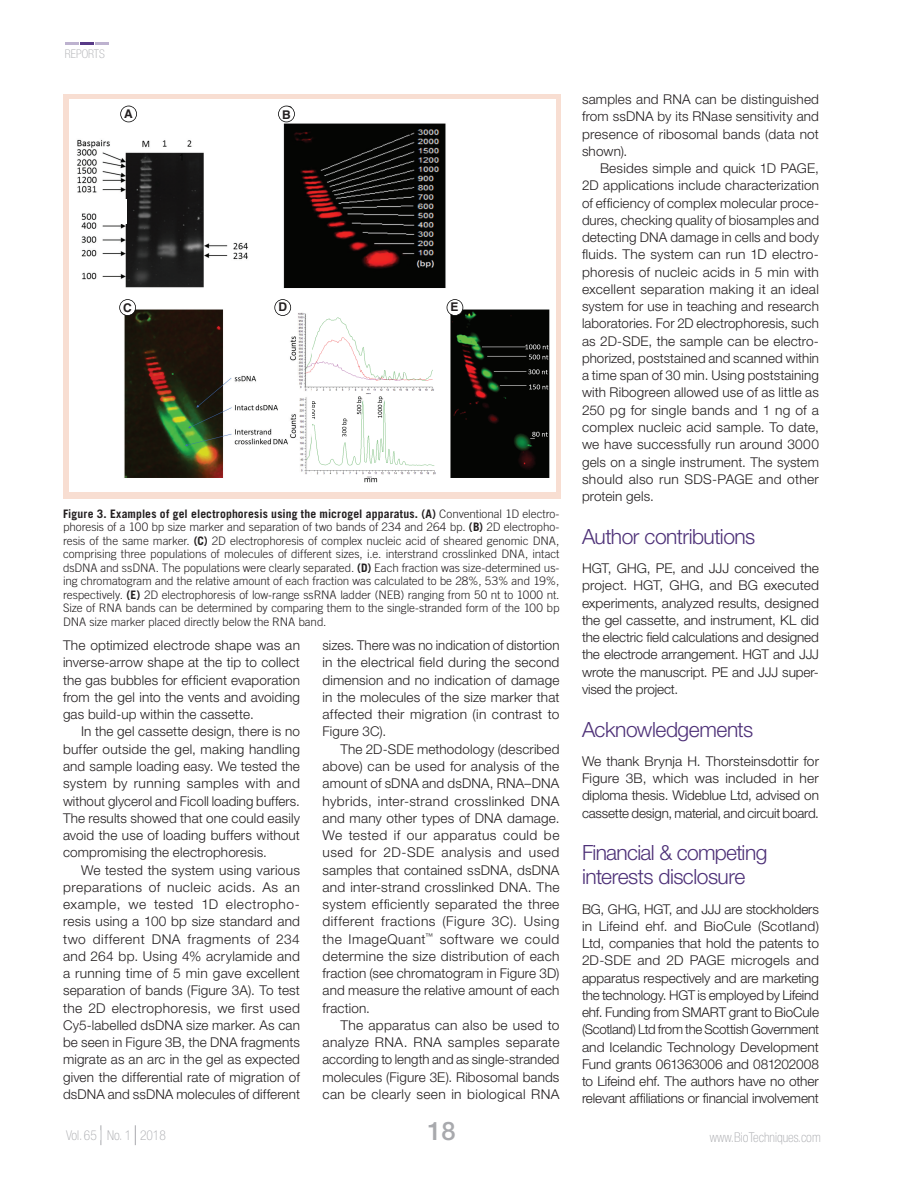
<style>
.page{position:relative;width:900px;height:1177px;background:#fff}
.page>*{position:absolute;margin:0;border:0;box-sizing:border-box;transform-origin:0 0}
.t1{font:500 25.5px "Helvetica Neue LT Std";color:#a8a9ad}
.t2{font:300 21px/24px "Helvetica Neue LT Std";letter-spacing:-.025em;color:#4e3178}
.t3{font:300 13.5px/17.2px "Helvetica Neue LT Std";letter-spacing:.01em;color:#231f20;text-align:justify}
.t4{font:100 condensed 13.5px "Helvetica Neue LT Std";color:#a8a9ad}
.t5{font:100 condensed 12px "Helvetica Neue LT Std";color:#a8a9ad}
.t6{font:700 12px "Helvetica LT Std";color:#231f20}
.t7{font:300 11.7px/13.5px "Trade Gothic LT Std";letter-spacing:-.005em;color:#231f20;text-align:justify}
.s1{font-weight:700}
.s2{color:#fff}
</style>
<div class="page">
<hr style="left:65px;top:42px;width:14px;height:3px;background:#bdb2cf">
<hr style="left:80px;top:42px;width:14px;height:3px;background:#583a87">
<hr style="left:95px;top:42px;width:14px;height:3px;background:#bdb2cf">
<svg style="left:135px;top:1125px;width:1px;height:20px"></svg>
<svg style="left:101px;top:1125px;width:1px;height:20px"></svg>
<img style="left:77px;top:105px;width:473px;height:378px">
<div style="left:98px;top:200px;width:29px;height:24px;background:#fff"></div>
<div style="left:448px;top:275px;width:13px;height:33px;background:#fff"></div>
<div style="left:284px;top:289px;width:13px;height:20px;background:#fff"></div>
<div style="left:289px;top:297px;width:13px;height:15px;background:#fff"></div>
<div style="left:119px;top:290px;width:13px;height:22px;background:#fff"></div>
<hr style="left:63px;top:95px;width:497px;height:4px;background:#f8ded2">
<div style="left:63px;top:95px;width:6px;height:403px;background:#f8ded2"></div>
<div style="left:63px;top:492px;width:497px;height:6px;background:#f8ded2"></div>
<hr style="left:556px;top:95px;width:4px;height:403px;background:#f8ded2">
<svg style="left:120px;top:106px;width:17px;height:16px"></svg>
<svg style="left:274px;top:299px;width:17px;height:17px"></svg>
<svg style="left:447px;top:299px;width:16px;height:17px"></svg>
<svg style="left:119px;top:299px;width:17px;height:17px"></svg>
<svg style="left:278px;top:106px;width:17px;height:16px"></svg>
<p class="t5" style="left:65px;top:47px;width:41px">REPORTS</p>
<p class="t6" style="left:124px;top:106px;width:10px">A</p>
<p class="t6" style="left:282px;top:107px;width:10px">B</p>
<p class="t6" style="left:123px;top:300px;width:10px">C</p>
<p class="t6" style="left:278px;top:300px;width:10px">D</p>
<p class="t6" style="left:451px;top:300px;width:10px">E</p>
<p class="t7" style="left:63px;top:506px;width:498px"><span class="s1">Figure 3. Examples of gel electrophoresis using the microgel apparatus. (A)</span> Conventional 1D electro&shy;phoresis of a 100 bp size marker and separation of two bands of 234 and 264 bp. <span class="s1">(B)</span> 2D electropho&shy;resis of the same marker. <span class="s1">(C)</span> 2D electrophoresis of complex nucleic acid of sheared genomic DNA, comprising three populations of molecules of different sizes, i.e. interstrand crosslinked DNA, intact dsDNA and ssDNA. The populations were clearly separated. <span class="s1">(D)</span> Each fraction was size-determined us&shy;ing chromatogram and the relative amount of each fraction was calculated to be 28%, 53% and 19%, respectively. <span class="s1">(E)</span> 2D electrophoresis of low-range ssRNA ladder (NEB) ranging from 50 nt to 1000 nt.<br>Size of RNA bands can be determined by comparing them to the single-stranded form of the 100 bp DNA size marker placed directly below the RNA band.</p>
<p class="t3" style="left:63px;top:636px;width:239px">The optimized electrode shape was an inverse-arrow shape at the tip to collect the gas bubbles for efficient evaporation from the gel into the vents and avoiding gas build-up within the cassette.</p>
<p class="t3" style="left:63px;top:723px;width:239px;text-indent:18px">In the gel cassette design, there is no buffer outside the gel, making handling and sample loading easy. We tested the system by running samples with and without glycerol and Ficoll loading buffers.<br>The results showed that one could easily avoid the use of loading buffers without compromising the electrophoresis.</p>
<p class="t3" style="left:63px;top:861px;width:239px;text-indent:18px">We tested the system using various preparations of nucleic acids. As an example, we tested 1D electropho&shy;resis using a 100 bp size standard and two different DNA fragments of 234 and 264 bp. Using 4% acrylamide and a running time of 5 min gave excellent separation of bands (Figure 3A). To test the 2D electrophoresis, we first used Cy5-labelled dsDNA size marker. As can be seen in Figure 3B, the DNA fragments migrate as an arc in the gel as expected given the differential rate of migration of dsDNA and ssDNA molecules of different</p>
<p class="t3" style="left:322px;top:636px;width:239px">sizes. There was no indication of distortion in the electrical field during the second dimension and no indication of damage in the molecules of the size marker that affected their migration (in contrast to Figure 3C).</p>
<p class="t3" style="left:322px;top:740px;width:239px;text-indent:18px">The 2D-SDE methodology (described above) can be used for analysis of the amount of sDNA and dsDNA, RNA–DNA hybrids, inter-strand crosslinked DNA and many other types of DNA damage.<br>We tested if our apparatus could be used for 2D-SDE analysis and used samples that contained ssDNA, dsDNA and inter-strand crosslinked DNA. The system efficiently separated the three different fractions (Figure 3C). Using the ImageQuant<sup>™</sup> software we could determine the size distribution of each fraction (see chromatogram in Figure 3D) and measure the relative amount of each fraction.</p>
<p class="t3" style="left:322px;top:1016px;width:239px;text-indent:18px">The apparatus can also be used to analyze RNA. RNA samples separate according to length and as single-stranded molecules (Figure 3E). Ribosomal bands can be clearly seen in biological RNA</p>
<p class="t3" style="left:582px;top:90px;width:239px">samples and RNA can be distinguished from ssDNA by its RNase sensitivity and presence of ribosomal bands (data not shown).</p>
<p class="t3" style="left:582px;top:159px;width:239px;text-indent:18px">Besides simple and quick 1D PAGE, 2D applications include characterization of efficiency of complex molecular proce&shy;dures, checking quality of biosamples and detecting DNA damage in cells and body fluids. The system can run 1D electro&shy;phoresis of nucleic acids in 5 min with excellent separation making it an ideal system for use in teaching and research laboratories. For 2D electrophoresis, such as 2D-SDE, the sample can be electro&shy;phorized, poststained and scanned within a time span of 30 min. Using poststaining with Ribogreen allowed use of as little as 250 pg for single bands and 1 ng of a complex nucleic acid sample. To date, we have successfully run around 3000 gels on a single instrument. The system should also run SDS-PAGE and other protein gels.</p>
<h2 class="t2" style="left:582px;top:524px;width:175px">Author contributions</h2>
<p class="t3" style="left:582px;top:559px;width:239px">HGT, GHG, PE, and JJJ conceived the project. HGT, GHG, and BG executed experiments, analyzed results, designed the gel cassette, and instrument, KL did the electric field calculations and designed the electrode arrangement. HGT and JJJ wrote the manuscript. PE and JJJ super&shy;vised the project.</p>
<h2 class="t2" style="left:582px;top:716px;width:173px">Acknowledgements</h2>
<p class="t3" style="left:582px;top:752px;width:239px">We thank Brynja H. Thorsteinsdottir for Figure 3B, which was included in her diploma thesis. Wideblue Ltd, advised on cassette design, material, and circuit board.</p>
<h2 class="t2" style="left:582px;top:840px;width:187px">Financial &amp; competing interests disclosure</h2>
<p class="t3" style="left:582px;top:900px;width:239px">BG, GHG, HGT, and JJJ are stockholders in Lifeind ehf. and BioCule (Scotland)<br>Ltd, companies that hold the patents to 2D-SDE and 2D PAGE microgels and apparatus respectively and are marketing the technology. HGT is employed by Lifeind ehf. Funding from SMART grant to BioCule (Scotland) Ltd from the Scottish Government and Icelandic Technology Development Fund grants 061363006 and 081202008 to Lifeind ehf. The authors have no other relevant affiliations or financial involvement</p>
<p class="t4" style="left:66px;top:1128px;width:101px">Vol. 65 <span class="s2">|</span> No. 1 2018</p>
<h1 class="t1" style="left:427px;top:1116px;width:30px">18</h1>
<p class="t4" style="left:710px;top:1129px;width:112px">www.BioTechniques.com</p>
</div>
